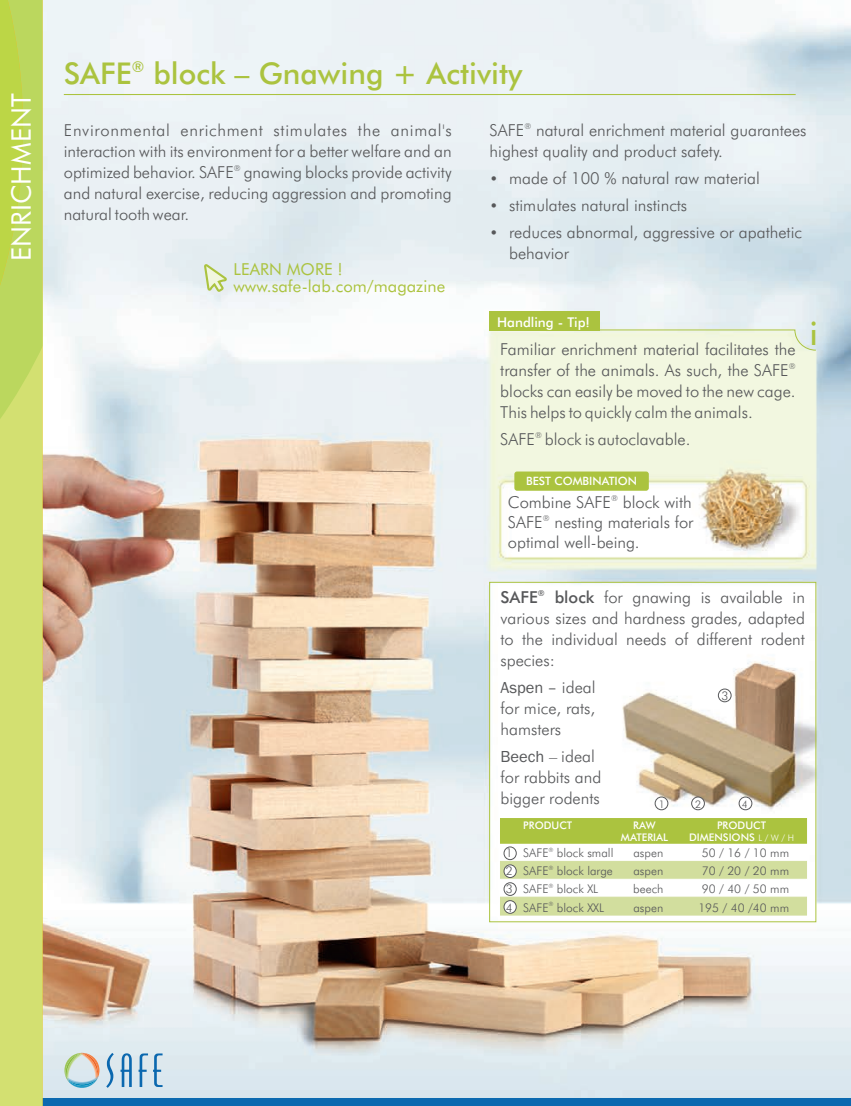
<style>
.page{position:relative;width:851px;height:1106px;background:#fff}
.page>*{position:absolute;margin:0;border:0;box-sizing:border-box;transform-origin:0 0}
.t1{font:500 32.25px "Futura BT";color:#abc33f;scale:.93 1}
.t2{font:500 30px "Futura BT";color:#abc33f}
.t3{font:27px "Futura BT";color:#fff}
.t4{font:300 16.5px/21px "Futura BT";color:#57585a}
.t5{font:16.5px/16.5px "Futura BT";letter-spacing:.005em;color:#abc33f}
.t6{font:16.5px "Franklin Gothic";color:#57585a}
.t7{font:500 15px "Futura BT";color:#abc33f}
.t8{font:500 13.5px "Futura BT";color:#fff}
.t9{font:300 12px "Futura BT";color:#57585a}
.t10{font:500 11.55px "Futura BT";color:#fff}
.t11{font:500 10.5px "Futura BT";color:#fff}
.t12{font:300 10.5px "Futura BT";color:#57585a}
.t13{font:300 8.25px "Futura BT";color:#57585a}
.t14{font:500 8.25px "Futura BT";color:#57585a}
.t15{font:300 6px "Futura BT";color:#57585a}
.s1{font-style:italic;font-size:15px}
.s2{font-weight:500}
.s3{font-family:"Futura BT";font-weight:300}
.s4{font-family:"Franklin Gothic";font-weight:400}
.s5{font-weight:300;font-size:9px}
</style>
<div class="page">
<img style="left:43px;top:0;width:807px;height:1097px">
<div style="left:0;top:1097px;width:850px;height:9px;background:#0b68af"></div>
<svg style="left:106px;top:1052px;width:8px;height:35px"></svg>
<svg style="left:120px;top:1053px;width:12px;height:34px"></svg>
<svg style="left:138px;top:1053px;width:24px;height:34px"></svg>
<svg style="left:63px;top:1052px;width:36px;height:37px"></svg>
<div style="left:0;top:293px;width:43px;height:813px;background:#d3e071"></div>
<svg style="left:0;top:0;width:43px;height:542px"></svg>
<svg style="left:492px;top:329px;width:324px;height:22px;background:#edf3d8"></svg>
<div style="left:500px;top:843px;width:306px;height:18px;background:#fff;border:1px solid #fff"></div>
<div style="left:500px;top:861px;width:306px;height:18px;background:#d2de9e;border:1px solid #d2de9e"></div>
<div style="left:500px;top:879px;width:306px;height:18px;background:#fff"></div>
<div style="left:500px;top:896px;width:306px;height:19px;background:#d2de9e;border:1px solid #d2de9e"></div>
<div style="left:500px;top:818px;width:306px;height:25px;background:#abc33f"></div>
<div style="left:503px;top:846px;width:13px;height:14px;background:#fff;border:1px solid #57585a;border-radius:50%"></div>
<div style="left:503px;top:864px;width:13px;height:14px;background:#fff;border:1px solid #57585a;border-radius:50%"></div>
<div style="left:503px;top:882px;width:13px;height:13px;background:#fff;border:1px solid #57585a;border-radius:50%"></div>
<div style="left:503px;top:900px;width:13px;height:13px;background:#fff;border:1px solid #57585a;border-radius:50%"></div>
<div style="left:489px;top:582px;width:327px;height:340px;border:1px solid #abc33f"></div>
<svg style="left:200px;top:257px;width:37px;height:44px;background:#e0eadb"></svg>
<hr style="left:64px;top:94px;width:731px;height:1px;background:#abc33f">
<div style="left:691px;top:796px;width:13px;height:14px;background:#fff;border:1px solid #57585a;border-radius:50%"></div>
<div style="left:738px;top:796px;width:14px;height:14px;background:#fff;border:1px solid #57585a;border-radius:50%"></div>
<svg style="left:717px;top:688px;width:14px;height:14px"></svg>
<div style="left:654px;top:796px;width:14px;height:14px;background:#fff;border:1px solid #57585a;border-radius:50%"></div>
<div style="left:489px;top:311px;width:111px;height:19px;background:#abc33f"></div>
<div style="left:514px;top:471px;width:134px;height:19px;background:#abc33f;border:1px solid #abc33f;border-radius:2px"></div>
<h3 class="t3" style="left:10px;top:261px;width:168px;rotate:-90deg">ENRICHMENT</h3>
<p class="t7" style="left:132px;top:60px;width:14px">®</p>
<h2 class="t2" style="left:64px;top:61px;width:460px">SAFE block – Gnawing + Activity</h2>
<p class="t4" style="left:64px;top:121px;width:389px">Environmental enrichment stimulates the animal's interaction with its environment for a better welfare and an</p>
<p class="t13" style="left:234px;top:165px;width:8px">®</p>
<p class="t4" style="left:64px;top:163px;width:389px;text-align:justify">optimized behavior. SAFE gnawing blocks provide activity and natural exercise, reducing aggression and promoting natural tooth wear.</p>
<p class="t5" style="left:233px;top:262px;width:213px">LEARN MORE ! www.safe-lab.com/magazine</p>
<p class="t13" style="left:524px;top:123px;width:8px">®</p>
<p class="t4" style="left:489px;top:121px;width:318px">SAFE natural enrichment material guarantees highest quality and product safety.</p>
<p class="t4" style="left:489px;top:169px;width:272px"><span class="s1">•</span> made of 100 % natural raw material</p>
<p class="t4" style="left:489px;top:196px;width:199px"><span class="s1">•</span> stimulates natural instincts</p>
<p class="t4" style="left:509px;top:223px;width:294px;text-indent:-19px"><span class="s1">•</span> reduces abnormal, aggressive or apathetic behavior</p>
<p class="t8" style="left:497px;top:316px;width:94px">Handling - Tip!</p>
<h1 class="t1" style="left:809px;top:320px;width:10px">i</h1>
<p class="t4" style="left:500px;top:340px;width:297px">Familiar enrichment material facilitates the</p>
<p class="t13" style="left:788px;top:363px;width:8px">®</p>
<p class="t4" style="left:500px;top:361px;width:297px">transfer of the animals. As such, the SAFE blocks can easily be moved to the new cage.<br>This helps to quickly calm the animals.</p>
<p class="t13" style="left:535px;top:432px;width:8px">®</p>
<p class="t4" style="left:500px;top:430px;width:192px">SAFE block is autoclavable.</p>
<p class="t10" style="left:526px;top:476px;width:112px">BEST COMBINATION</p>
<p class="t13" style="left:611px;top:495px;width:8px">®</p>
<p class="t4" style="left:508px;top:493px;width:105px">Combine SAFE</p>
<p class="t4" style="left:622px;top:493px;width:70px">block with</p>
<p class="t13" style="left:542px;top:515px;width:8px">®</p>
<p class="t4" style="left:508px;top:533px;width:133px">optimal well-being.</p>
<p class="t4" style="left:508px;top:513px;width:36px">SAFE</p>
<p class="t4" style="left:554px;top:513px;width:140px">nesting materials for</p>
<p class="t14" style="left:538px;top:589px;width:8px">®</p>
<p class="t4" style="left:500px;top:588px;width:306px;text-align:justify"><span class="s2">SAFE block</span> for gnawing is available in various sizes and hardness grades, adapted to the individual needs of different rodent species:</p>
<p class="t6" style="left:500px;top:681px;width:97px">Aspen – <span class="s3">ideal</span></p>
<p class="t4" style="left:500px;top:699px;width:96px">for mice, rats, hamsters</p>
<p class="t4" style="left:500px;top:747px;width:102px"><span class="s4">Beech</span> – ideal for rabbits and bigger rodents</p>
<p class="t9" style="left:721px;top:690px;width:8px">3</p>
<p class="t12" style="left:695px;top:799px;width:8px">2</p>
<p class="t12" style="left:741px;top:799px;width:8px">4</p>
<p class="t12" style="left:658px;top:799px;width:8px">1</p>
<p class="t11" style="left:523px;top:821px;width:51px">PRODUCT</p>
<p class="t11" style="left:633px;top:821px;width:24px">RAW</p>
<p class="t11" style="left:717px;top:821px;width:51px">PRODUCT</p>
<p class="t11" style="left:621px;top:833px;width:49px">MATERIAL</p>
<p class="t11" style="left:689px;top:833px;width:107px">DIMENSIONS <span class="s5">L / W / H</span></p>
<p class="t15" style="left:548px;top:848px;width:6px">®</p>
<p class="t9" style="left:506px;top:848px;width:109px">1 SAFE block small</p>
<p class="t9" style="left:633px;top:848px;width:31px">aspen</p>
<p class="t9" style="left:701px;top:848px;width:89px">50 / 16 / 10 mm</p>
<p class="t15" style="left:548px;top:866px;width:6px">®</p>
<p class="t9" style="left:506px;top:866px;width:108px">2 SAFE block large</p>
<p class="t9" style="left:633px;top:866px;width:31px">aspen</p>
<p class="t9" style="left:701px;top:866px;width:89px">70 / 20 / 20 mm</p>
<p class="t15" style="left:548px;top:884px;width:6px">®</p>
<p class="t9" style="left:506px;top:884px;width:94px">3 SAFE block XL</p>
<p class="t9" style="left:633px;top:884px;width:32px">beech</p>
<p class="t9" style="left:701px;top:884px;width:89px">90 / 40 / 50 mm</p>
<p class="t15" style="left:548px;top:902px;width:6px">®</p>
<p class="t9" style="left:506px;top:902px;width:100px">4 SAFE block XXL</p>
<p class="t9" style="left:633px;top:902px;width:31px">aspen</p>
<p class="t9" style="left:698px;top:902px;width:92px">195 / 40 /40 mm</p>
</div>
